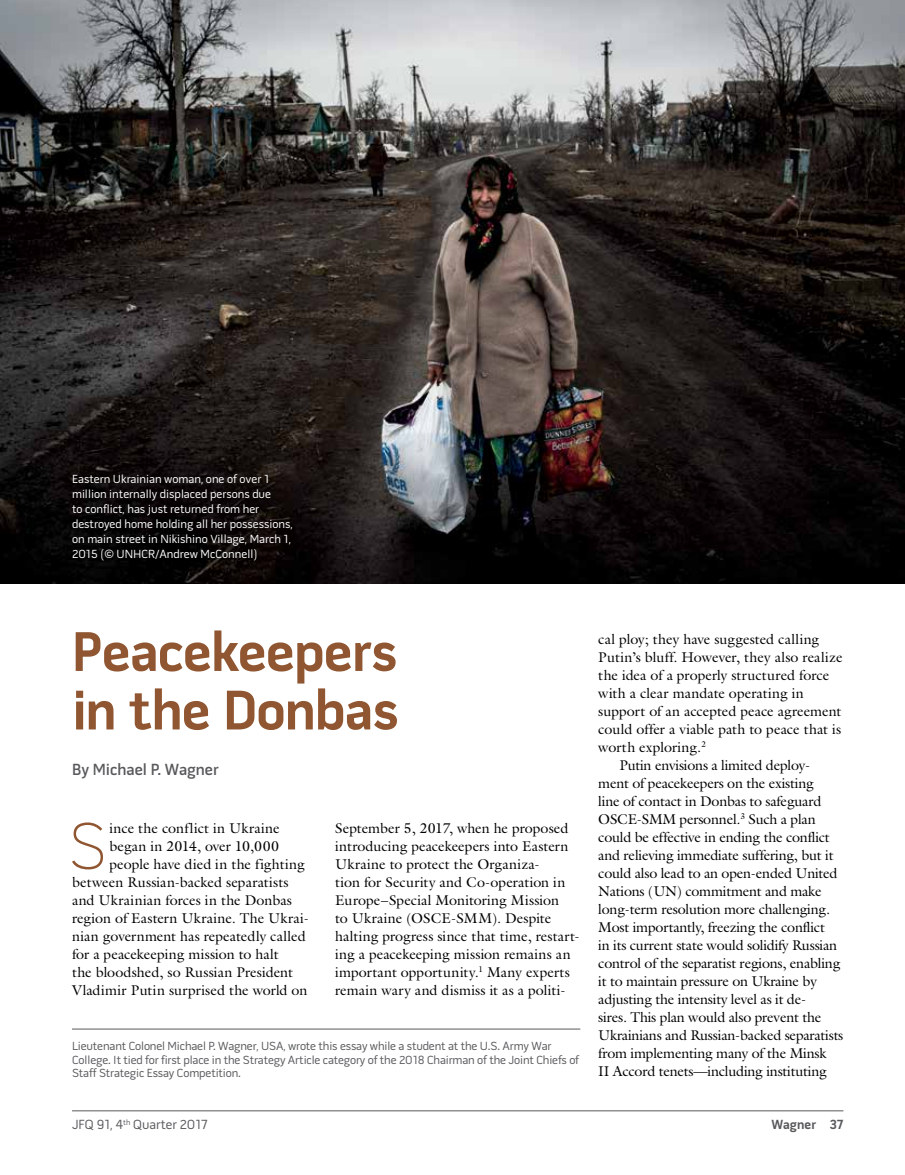
<style>
.page{position:relative;width:905px;height:1175px;background:#fff}
.page>*{position:absolute;margin:0;border:0;box-sizing:border-box;transform-origin:0 0}
.t1{font:100 67.2px "Pill Gothic 600 mg";color:#905631}
.t2{font:700 57px/58.5px "Pill Gothic 600 mg";letter-spacing:-.01em;color:#905631}
.t3{font:600 16.5px "Pill Gothic 600 mg";color:#58595b}
.t4{font:14.25px/18px "Galliard Std";letter-spacing:-.01em;color:#000}
.t5{font:14.25px "Galliard Std";letter-spacing:.01em;color:#000}
.t6{font:14.25px "Galliard Std";letter-spacing:.025em;color:#000}
.t7{font:13.5px "Pill Gothic 600 mg";color:#58595b}
.t8{font:700 13.5px "Pill Gothic 600 mg";color:#58595b}
.t9{font:12px/15px "Pill Gothic 600 mg";color:#fff}
.t10{font:12px/13.5px "Pill Gothic 600 mg";letter-spacing:-.01em;color:#58595b}
</style>
<div class="page">
<hr style="left:72px;top:1110px;width:771px;height:1px;background:#58595b">
<hr style="left:72px;top:1028px;width:508px;height:1px;background:#58595b">
<img style="left:0;top:0;width:904px;height:584px">
<p class="t9" style="left:72px;top:472px;width:222px">Eastern Ukrainian woman, one of over 1 million internally displaced persons due<br>to conflict, has just returned from her destroyed home holding all her possessions, on main street in Nikishino Village, March 1, 2015 (© UNHCR/Andrew McConnell)</p>
<h2 class="t2" style="left:72px;top:627px;width:328px">Peacekeepers in the Donbas</h2>
<p class="t3" style="left:72px;top:762px;width:148px">By Michael P. Wagner</p>
<h1 class="t1" style="left:68px;top:819px;width:40px">S</h1>
<p class="t6" style="left:109px;top:819px;width:172px">ince the conflict in Ukraine</p>
<p class="t4" style="left:109px;top:836px;width:171px">began in 2014, over 10,000</p>
<p class="t4" style="left:109px;top:854px;width:197px">people have died in the fighting</p>
<p class="t4" style="left:72px;top:872px;width:218px">between Russian-backed separatists</p>
<p class="t5" style="left:72px;top:891px;width:221px">and Ukrainian forces in the Donbas</p>
<p class="t5" style="left:72px;top:909px;width:238px">region of Eastern Ukraine. The Ukrai-</p>
<p class="t4" style="left:72px;top:926px;width:235px">nian government has repeatedly called</p>
<p class="t4" style="left:72px;top:944px;width:208px">for a peacekeeping mission to halt</p>
<p class="t4" style="left:72px;top:962px;width:222px">the bloodshed, so Russian President</p>
<p class="t5" style="left:72px;top:981px;width:237px">Vladimir Putin surprised the world on</p>
<p class="t4" style="left:335px;top:818px;width:246px">September 5, 2017, when he proposed introducing peacekeepers into Eastern Ukraine to protect the Organiza-<br>tion for Security and Co-operation in Europe–Special Monitoring Mission<br>to Ukraine (OSCE-SMM). Despite halting progress since that time, restart&shy;ing a peacekeeping mission remains an important opportunity.<sup>1</sup> Many experts remain wary and dismiss it as a politi-</p>
<p class="t10" style="left:72px;top:1040px;width:508px">Lieutenant Colonel Michael P. Wagner, USA, wrote this essay while a student at the U.S. Army War<br>College. It tied for first place in the Strategy Article category of the 2018 Chairman of the Joint Chiefs of<br>Staff Strategic Essay Competition.</p>
<p class="t4" style="left:598px;top:629px;width:222px">cal ploy; they have suggested calling</p>
<p class="t4" style="left:598px;top:647px;width:246px">Putin’s bluff. However, they also realize</p>
<p class="t4" style="left:598px;top:665px;width:232px">the idea of a properly structured force</p>
<p class="t4" style="left:598px;top:683px;width:207px">with a clear mandate operating in</p>
<p class="t4" style="left:598px;top:701px;width:244px">support of an accepted peace agreement</p>
<p class="t4" style="left:598px;top:719px;width:244px">could offer a viable path to peace that is</p>
<p class="t4" style="left:598px;top:737px;width:109px">worth exploring.<sup>2</sup></p>
<p class="t4" style="left:619px;top:755px;width:192px">Putin envisions a limited deploy-</p>
<p class="t4" style="left:598px;top:773px;width:217px">ment of peacekeepers on the existing</p>
<p class="t4" style="left:598px;top:791px;width:224px">line of contact in Donbas to safeguard</p>
<p class="t4" style="left:598px;top:809px;width:219px">OSCE-SMM personnel.<sup>3</sup> Such a plan</p>
<p class="t4" style="left:598px;top:827px;width:233px">could be effective in ending the conflict</p>
<p class="t4" style="left:598px;top:845px;width:237px">and relieving immediate suffering, but it</p>
<p class="t4" style="left:598px;top:863px;width:241px">could also lead to an open-ended United</p>
<p class="t4" style="left:598px;top:881px;width:225px">Nations (UN) commitment and make</p>
<p class="t4" style="left:598px;top:899px;width:233px">long-term resolution more challenging.</p>
<p class="t4" style="left:598px;top:917px;width:228px">Most importantly, freezing the conflict</p>
<p class="t4" style="left:598px;top:935px;width:240px">in its current state would solidify Russian</p>
<p class="t4" style="left:598px;top:953px;width:243px">control of the separatist regions, enabling</p>
<p class="t4" style="left:598px;top:971px;width:220px">it to maintain pressure on Ukraine by</p>
<p class="t4" style="left:598px;top:989px;width:209px">adjusting the intensity level as it de-</p>
<p class="t4" style="left:598px;top:1007px;width:224px">sires. This plan would also prevent the</p>
<p class="t4" style="left:598px;top:1025px;width:246px">Ukrainians and Russian-backed separatists</p>
<p class="t4" style="left:598px;top:1043px;width:230px">from implementing many of the Minsk</p>
<p class="t4" style="left:598px;top:1061px;width:230px">II Accord tenets—including instituting</p>
<p class="t7" style="left:72px;top:1119px;width:137px">JFQ 91, 4<sup>th</sup> Quarter 2017</p>
<p class="t8" style="left:771px;top:1119px;width:73px">Wagner 37</p>
</div>
